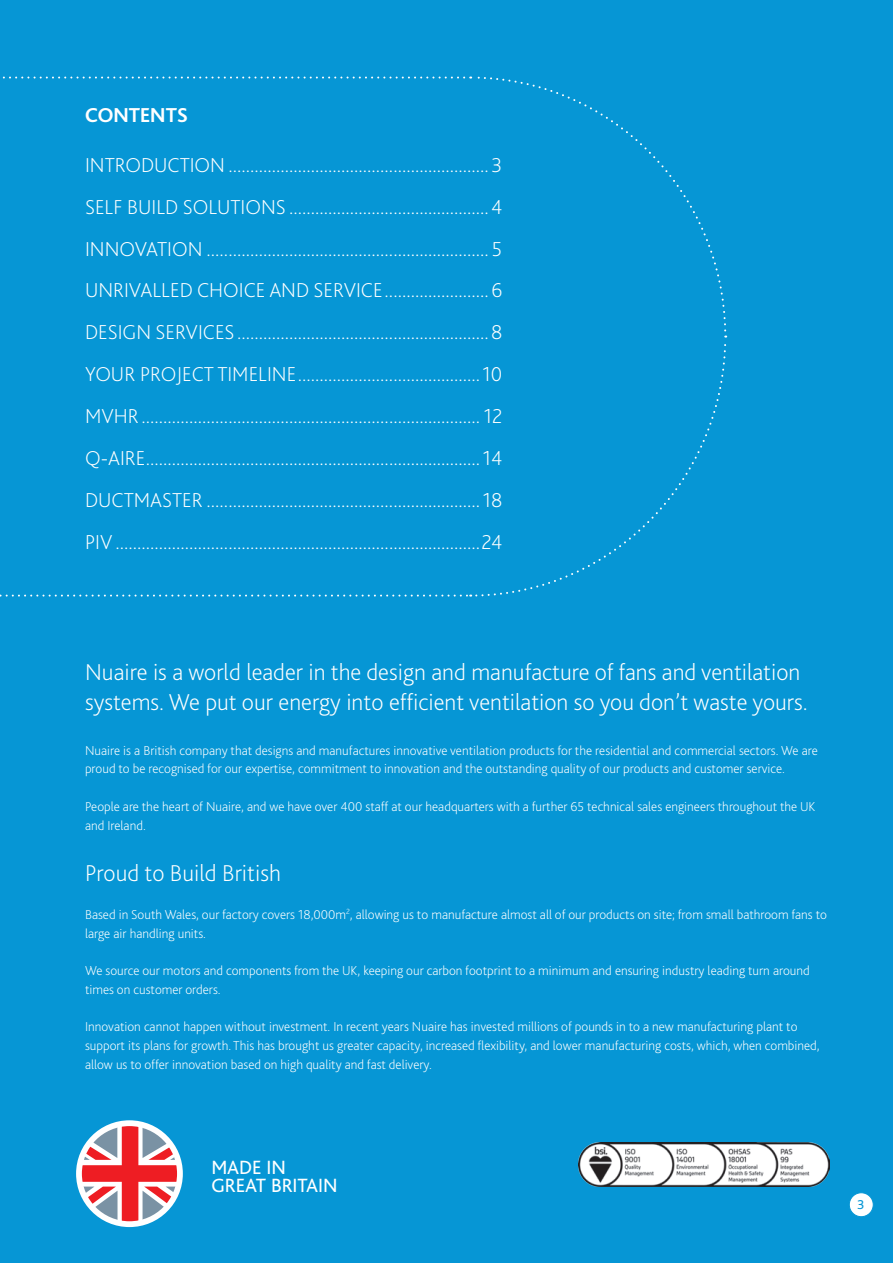
<style>
.page{position:relative;width:893px;height:1263px;background:#0696d5}
.page>*{position:absolute;margin:0;border:0;box-sizing:border-box;transform-origin:0 0}
.t1{font:200 24px/30px "Bliss 2";color:#fff}
.t2{font:200 21.15px/41.8px "Bliss 2";color:#fff;text-align:justify}
.t3{font:700 21.15px "Bliss";color:#fff}
.t4{font:20.1px/17.5px "Bliss";color:#fff}
.t5{font:200 13.5px/18.8px "Bliss 2";color:#fff}
.t6{font:13.5px "Bliss";color:#0696d5}
</style>
<div class="page">
<div style="left:849px;top:1193px;width:24px;height:24px;background:#fff;border-radius:50%"></div>
<div style="left:849px;top:1192px;width:24px;height:25px;border:1px solid #0696d5;border-radius:50%"></div>
<svg style="left:475px;top:344px;width:252px;height:253px"></svg>
<svg style="left:471px;top:76px;width:256px;height:256px"></svg>
<svg style="left:1px;top:595px;width:470px;height:2px"></svg>
<svg style="left:2px;top:77px;width:462px;height:2px"></svg>
<svg style="left:79px;top:1125px;width:101px;height:99px"></svg>
<div style="left:76px;top:1120px;width:107px;height:107px;border:6px solid #fff;border-radius:50%"></div>
<img style="left:579px;top:1142px;width:250px;height:44px">
<h2 class="t3" style="left:85px;top:104px;width:104px">CONTENTS</h2>
<p class="t2" style="left:85px;top:143px;width:419px">INTRODUCTION ............................................................ 3<br>SELF BUILD SOLUTIONS ..............................................4<br>INNOVATION ................................................................. 5<br>UNRIVALLED CHOICE AND SERVICE........................6<br>DESIGN SERVICES..........................................................8<br>YOUR PROJECT TIMELINE..........................................10<br>MVHR.............................................................................. 12<br>Q-AIRE.............................................................................14<br>DUCTMASTER ...............................................................18<br>PIV....................................................................................24</p>
<h1 class="t1" style="left:85px;top:657px;width:724px">Nuaire is a world leader in the design and manufacture of fans and ventilation systems. We put our energy into efficient ventilation so you don’t waste yours.</h1>
<p class="t5" style="left:85px;top:740px;width:734px">Nuaire is a British company that designs and manufactures innovative ventilation products for the residential and commercial sectors. We are proud to be recognised for our expertise, commitment to innovation and the outstanding quality of our products and customer service.</p>
<p class="t5" style="left:85px;top:797px;width:732px">People are the heart of Nuaire, and we have over 400 staff at our headquarters with a further 65 technical sales engineers throughout the UK and Ireland.</p>
<h1 class="t1" style="left:85px;top:858px;width:197px">Proud to Build British</h1>
<p class="t5" style="left:85px;top:905px;width:743px">Based in South Wales, our factory covers 18,000m<sup>2</sup>, allowing us to manufacture almost all of our products on site; from small bathroom fans to large air handling units.</p>
<p class="t5" style="left:85px;top:961px;width:726px">We source our motors and components from the UK, keeping our carbon footprint to a minimum and ensuring industry leading turn around times on customer orders.</p>
<p class="t5" style="left:85px;top:1017px;width:736px">Innovation cannot happen without investment. In recent years Nuaire has invested millions of pounds in to a new manufacturing plant to support its plans for growth. This has brought us greater capacity, increased flexibility, and lower manufacturing costs, which, when combined, allow us to offer innovation based on high quality and fast delivery.</p>
<h3 class="t4" style="left:211px;top:1159px;width:128px">MADE IN<br>GREAT BRITAIN</h3>
<p class="t6" style="left:857px;top:1197px;width:9px">3</p>
</div>
